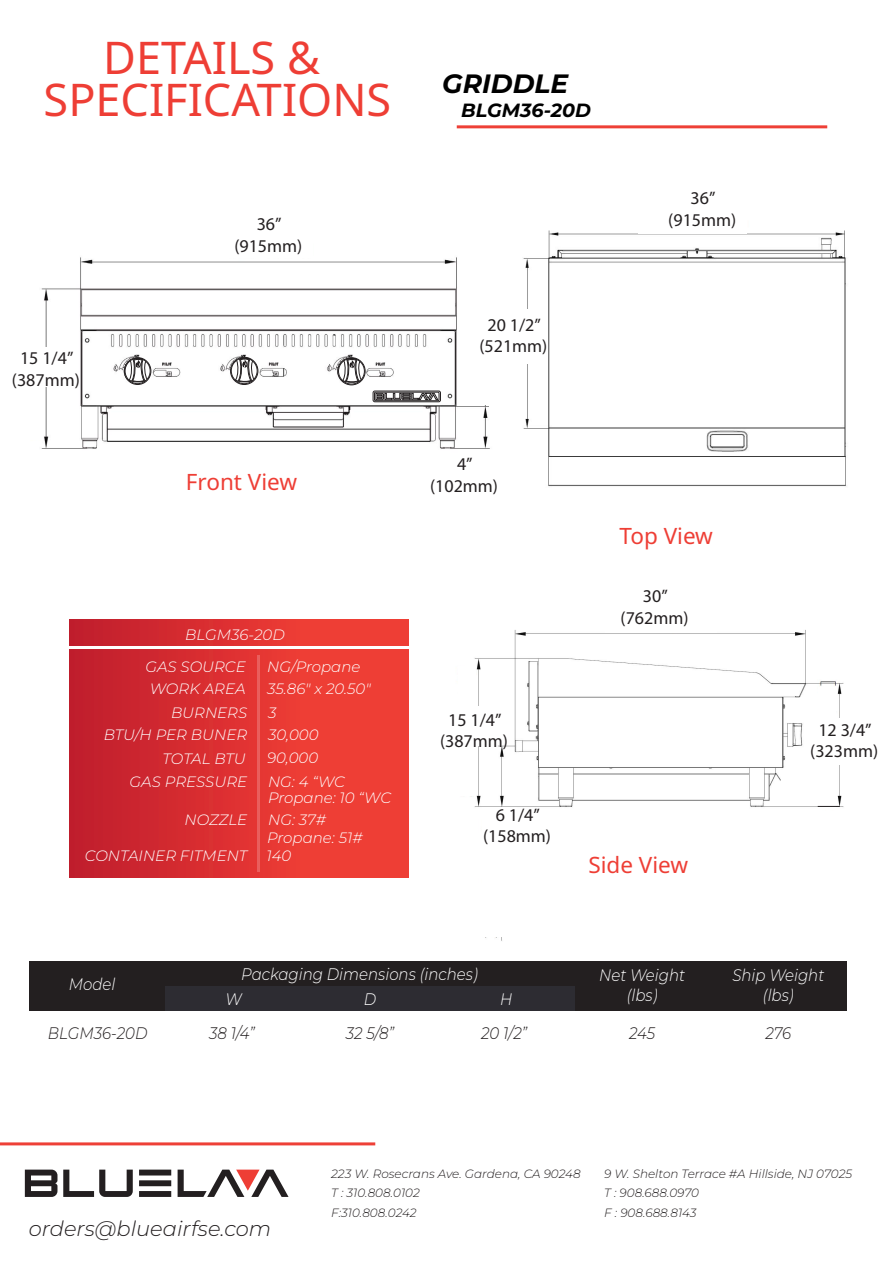
<style>
.page{position:relative;width:893px;height:1263px;background:#fff}
.page>*{position:absolute;margin:0;border:0;box-sizing:border-box;transform-origin:0 0}
.t1{font:45px/42px "Noto Sans";color:#ee3e35;text-align:center}
.t2{font:italic 100 26.55px "Montserrat";color:#000}
.t3{font:22.5px "Noto Sans";color:#ee3e35}
.t4{font:italic 100 21px "Montserrat";color:#231f20}
.t5{font:italic 100 19.05px "Montserrat";color:#000}
.t6{font:18px/21.6px "Myriad Pro";color:#231f20;text-align:center}
.t7{font:italic 100 16.65px/19.5px "Montserrat";color:#fff;text-align:center;scale:.9 1}
.t8{font:italic 100 16.65px "Montserrat";letter-spacing:-.005em;color:#231f20;scale:.9 1}
.t9{font:italic 100 15px/23px "Montserrat";color:#fff;text-align:right}
.t10{font:italic 100 12px/19.5px "Montserrat";color:#231f20}
</style>
<div class="page">
<img style="left:41px;top:257px;width:449px;height:192px">
<div style="left:30px;top:961px;width:136px;height:49px;background:#231f20"></div>
<div style="left:166px;top:961px;width:408px;height:25px;background:#231f20"></div>
<div style="left:574px;top:961px;width:136px;height:49px;background:#231f20"></div>
<div style="left:710px;top:961px;width:136px;height:49px;background:#231f20"></div>
<div style="left:166px;top:986px;width:136px;height:24px;background:#2d2c32"></div>
<div style="left:302px;top:986px;width:136px;height:24px;background:#2d2c32"></div>
<div style="left:438px;top:986px;width:136px;height:24px;background:#2d2c32"></div>
<div style="left:70px;top:650px;width:338px;height:228px;background:linear-gradient(to right,#c31f2d,#f84537)"></div>
<div style="left:69px;top:620px;width:339px;height:26px;background:linear-gradient(to right,#c21f2d,#f84537)"></div>
<hr style="left:257px;top:655px;width:3px;height:216px;background:#fff">
<svg style="left:25px;top:1169px;width:264px;height:28px"></svg>
<hr style="left:0;top:1142px;width:375px;height:3px;background:#ee4037">
<hr style="left:457px;top:125px;width:370px;height:3px;background:#ee4037">
<img style="left:0;top:1142px;width:16px;height:4px">
<svg style="left:124px;top:358px;width:27px;height:26px"></svg>
<div style="left:124px;top:357px;width:27px;height:28px;border:1px solid #231f20;border-radius:50%"></div>
<svg style="left:125px;top:358px;width:25px;height:26px"></svg>
<div style="left:125px;top:358px;width:25px;height:26px;border:1px solid #231f20;border-radius:50%"></div>
<svg style="left:129px;top:355px;width:19px;height:28px"></svg>
<div style="left:338px;top:358px;width:27px;height:27px;border:1px solid #231f20;border-radius:50%"></div>
<svg style="left:338px;top:358px;width:26px;height:26px"></svg>
<div style="left:338px;top:358px;width:27px;height:26px;border:1px solid #231f20;border-radius:50%"></div>
<svg style="left:342px;top:355px;width:20px;height:28px"></svg>
<div style="left:373px;top:391px;width:68px;height:11px;border:1px solid #231f20;border-radius:2px"></div>
<div style="left:374px;top:392px;width:65px;height:9px;border:1px solid #231f20"></div>
<svg style="left:376px;top:393px;width:62px;height:7px"></svg>
<div style="left:230px;top:357px;width:28px;height:28px;border:1px solid #231f20;border-radius:50%"></div>
<svg style="left:231px;top:358px;width:26px;height:26px"></svg>
<div style="left:231px;top:358px;width:26px;height:26px;border:1px solid #231f20;border-radius:50%"></div>
<svg style="left:235px;top:354px;width:19px;height:29px"></svg>
<img style="left:523px;top:230px;width:323px;height:257px">
<img style="left:470px;top:630px;width:374px;height:311px">
<div style="left:605px;top:611px;width:112px;height:22px;background:#fff"></div>
<div style="left:818px;top:688px;width:18px;height:122px;background:#fff"></div>
<div style="left:833px;top:718px;width:11px;height:46px;background:#fff"></div>
<svg style="left:818px;top:806px;width:22px;height:1px"></svg>
<div style="left:482px;top:807px;width:35px;height:130px;background:#fff"></div>
<div style="left:459px;top:666px;width:17px;height:130px;background:#fff"></div>
<div style="left:470px;top:706px;width:12px;height:40px;background:#fff"></div>
<div style="left:21px;top:293px;width:22px;height:146px;background:#fff"></div>
<div style="left:45px;top:347px;width:11px;height:40px;background:#fff"></div>
<div style="left:490px;top:284px;width:36px;height:134px;background:#fff"></div>
<div style="left:506px;top:309px;width:36px;height:55px;background:#fff"></div>
<div style="left:458px;top:287px;width:36px;height:118px;background:#fff"></div>
<div style="left:222px;top:236px;width:91px;height:22px;background:#fff"></div>
<div style="left:638px;top:208px;width:109px;height:26px;background:#fff"></div>
<h1 class="t1" style="left:44px;top:38px;width:349px">DETAILS &amp;<br>SPECIFICATIONS</h1>
<p class="t6" style="left:12px;top:347px;width:69px">15 1/4” (387mm)</p>
<p class="t6" style="left:234px;top:213px;width:69px">36” (915mm)</p>
<h3 class="t3" style="left:186px;top:466px;width:113px">Front View</h3>
<p class="t9" style="left:185px;top:623px;width:101px">BLGM36-20D</p>
<p class="t9" style="left:145px;top:655px;width:102px">GAS SOURCE</p>
<p class="t9" style="left:104px;top:701px;width:145px">BURNERS<br>BTU/H PER BUNER<br>TOTAL BTU<br>GAS PRESSURE</p>
<p class="t9" style="left:150px;top:677px;width:97px">WORK AREA</p>
<p class="t9" style="left:267px;top:655px;width:95px">NG/Propane</p>
<p class="t9" style="left:267px;top:701px;width:79px;text-align:left">3<br>30,000<br>90,000<br>NG: 4 “WC</p>
<p class="t9" style="left:267px;top:677px;width:105px">35.86" x 20.50"</p>
<p class="t9" style="left:268px;top:786px;width:125px">Propane: 10 “WC</p>
<p class="t9" style="left:185px;top:807px;width:64px">NOZZLE</p>
<p class="t9" style="left:85px;top:844px;width:164px">CONTAINER FITMENT</p>
<p class="t9" style="left:268px;top:807px;width:59px">NG: 37#</p>
<p class="t9" style="left:266px;top:844px;width:26px">140</p>
<p class="t9" style="left:267px;top:826px;width:97px">Propane: 51#</p>
<h2 class="t2" style="left:442px;top:66px;width:128px">GRIDDLE</h2>
<p class="t5" style="left:461px;top:97px;width:131px">BLGM36-20D</p>
<p class="t6" style="left:479px;top:313px;width:69px">20 1/2” (521mm)</p>
<p class="t6" style="left:668px;top:187px;width:69px">36” (915mm)</p>
<p class="t6" style="left:430px;top:453px;width:69px">4” (102mm)</p>
<p class="t6" style="left:440px;top:708px;width:69px">15 1/4” (387mm)</p>
<p class="t6" style="left:483px;top:803px;width:69px">6 1/4” (158mm)</p>
<h3 class="t3" style="left:619px;top:520px;width:95px">Top View</h3>
<p class="t6" style="left:621px;top:585px;width:69px">30” (762mm)</p>
<h3 class="t3" style="left:588px;top:849px;width:101px">Side View</h3>
<p class="t6" style="left:810px;top:719px;width:69px">12 3/4” (323mm)</p>
<p class="t7" style="left:241px;top:964px;width:264px">Packaging Dimensions (inches)</p>
<p class="t7" style="left:69px;top:974px;width:53px">Model</p>
<p class="t7" style="left:732px;top:965px;width:104px">Ship Weight (lbs)</p>
<p class="t7" style="left:599px;top:965px;width:97px">Net Weight (lbs)</p>
<p class="t7" style="left:226px;top:989px;width:20px">W</p>
<p class="t7" style="left:364px;top:989px;width:15px">D</p>
<p class="t7" style="left:500px;top:989px;width:15px">H</p>
<p class="t8" style="left:48px;top:1022px;width:112px">BLGM36-20D</p>
<p class="t8" style="left:209px;top:1022px;width:52px">38 1/4”</p>
<p class="t8" style="left:346px;top:1022px;width:55px">32 5/8”</p>
<p class="t8" style="left:481px;top:1022px;width:53px">20 1/2”</p>
<p class="t8" style="left:629px;top:1022px;width:31px">245</p>
<p class="t8" style="left:765px;top:1022px;width:30px">276</p>
<h3 class="t4" style="left:29px;top:1214px;width:244px">orders@blueairfse.com</h3>
<p class="t10" style="left:331px;top:1163px;width:251px">223 W. Rosecrans Ave. Gardena, CA 90248<br>T : 310.808.0102<br>F:310.808.0242</p>
<p class="t10" style="left:604px;top:1163px;width:249px">9 W. Shelton Terrace #A Hillside, NJ 07025<br>T : 908.688.0970<br>F : 908.688.8143</p>
</div>
